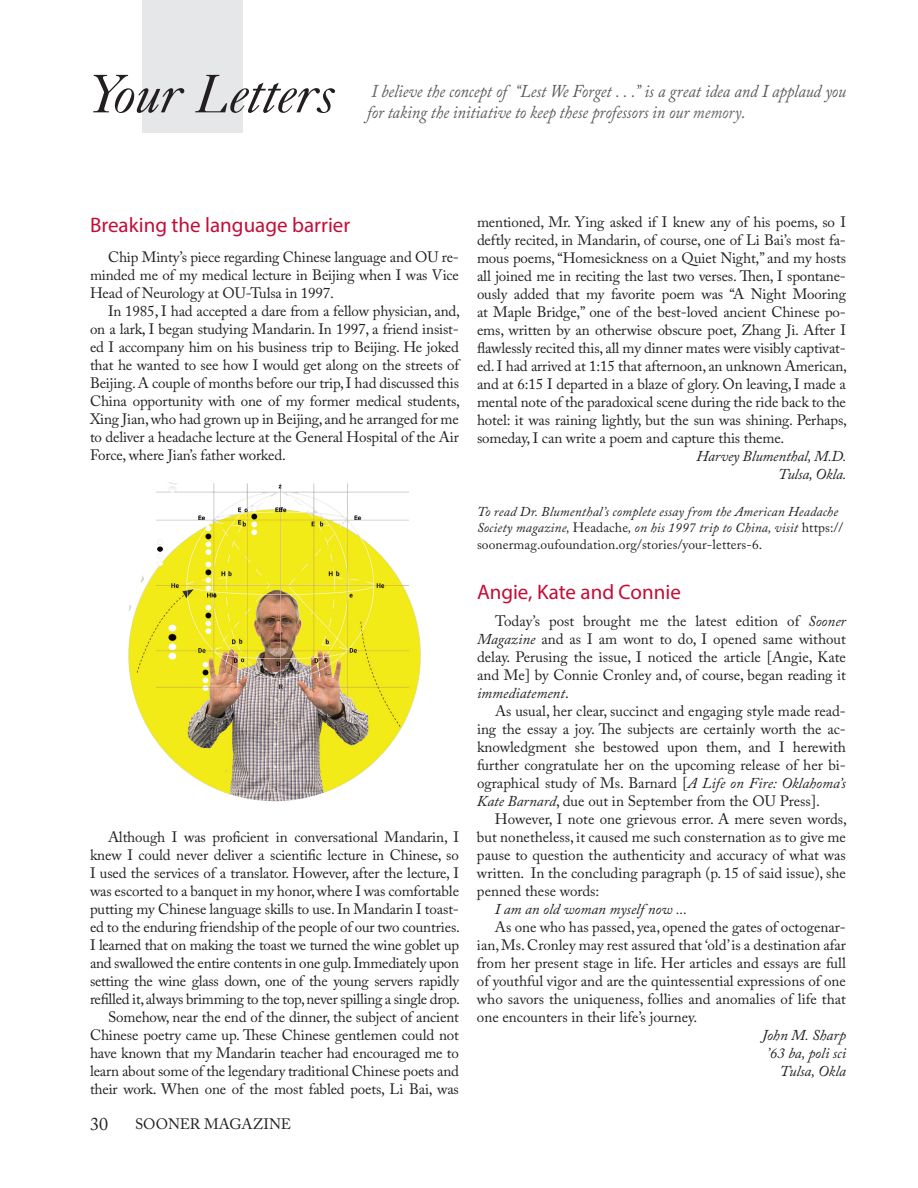
<style>
.page{position:relative;width:918px;height:1188px;background:#fff}
.page>*{position:absolute;margin:0;border:0;box-sizing:border-box;transform-origin:0 0}
.LettersSig{font:italic 54px "Caslon 540 BT";color:#231f20}
.LettersHead{font:21px "Myriad Pro";color:#c40c37}
.BodyText{font:italic 18px/21px "Adobe Caslon Pro";color:#57585a;scale:.9 1}
.t1{font:18px "Adobe Caslon Pro";color:#231f20}
.BodyText-2{font:15px/18px "Adobe Caslon Pro";letter-spacing:-.01em;color:#231f20;text-align:justify}
.LettersSig-2{font:italic 15px "Adobe Caslon Pro";letter-spacing:-.01em;color:#231f20}
.BodyText-3{font:italic 15px "Adobe Caslon Pro";color:#231f20}
.t2{font:italic 13.5px/16.2px "Adobe Caslon Pro";letter-spacing:.01em;color:#231f20}
.s1{color:#636366}
.s2{font-style:normal}
.s3{font-style:italic}
</style>
<div class="page">
<div style="left:143px;top:0;width:100px;height:132px;background:#e6e7e9"></div>
<img style="left:128px;top:482px;width:293px;height:320px">
<p class="LettersSig" style="left:90px;top:60px;width:246px">Your Letters</p>
<p class="BodyText" style="left:367px;top:80px;width:534px"><span class="s1">I</span> believe the concept of “Lest We Forget . . .” is a great idea and I applaud you for taking the initiative to keep these professors in our <span class="s1">memory.</span></p>
<p class="LettersHead" style="left:90px;top:212px;width:262px">Breaking the language barrier</p>
<p class="BodyText-2" style="left:90px;top:248px;width:371px;text-indent:18px">Chip Minty’s piece regarding Chinese language and OU re&shy;minded me of my medical lecture in Beijing when I was Vice Head of Neurology at OU-Tulsa in 1997.</p>
<p class="BodyText-2" style="left:90px;top:302px;width:372px;text-indent:18px">In 1985, I had accepted a dare from a fellow physician, and, on a lark, I began studying Mandarin. In 1997, a friend insist&shy;ed I accompany him on his business trip to Beijing. He joked that he wanted to see how I would get along on the streets of Beijing. A couple of months before our trip, I had discussed this China opportunity with one of my former medical students, Xing Jian, who had grown up in Beijing, and he arranged for me to deliver a headache lecture at the General Hospital of the Air Force, where Jian’s father worked.</p>
<p class="BodyText-2" style="left:90px;top:828px;width:372px;text-indent:18px">Although I was proficient in conversational Mandarin, I knew I could never deliver a scientific lecture in Chinese, so I used the services of a translator. However, after the lecture, I was escorted to a banquet in my honor, where I was comfortable putting my Chinese language skills to use. In Mandarin I toast&shy;ed to the enduring friendship of the people of our two countries.<br>I learned that on making the toast we turned the wine goblet up and swallowed the entire contents in one gulp. Immediately upon setting the wine glass down, one of the young servers rapidly refilled it, always brimming to the top, never spilling a single drop.</p>
<p class="BodyText-2" style="left:90px;top:1008px;width:371px;text-indent:18px">Somehow, near the end of the dinner, the subject of ancient Chinese poetry came up. These Chinese gentlemen could not have known that my Mandarin teacher had encouraged me to learn about some of the legendary traditional Chinese poets and their work. When one of the most fabled poets, Li Bai, was</p>
<p class="t1" style="left:90px;top:1113px;width:19px">30</p>
<p class="BodyText-2" style="left:135px;top:1115px;width:158px">SOONER MAGAZINE</p>
<p class="BodyText-2" style="left:477px;top:213px;width:372px">mentioned, Mr. Ying asked if I knew any of his poems, so I deftly recited, in Mandarin, of course, one of Li Bai’s most fa&shy;mous poems, “Homesickness on a Quiet Night,” and my hosts all joined me in reciting the last two verses. Then, I spontane&shy;ously added that my favorite poem was “A Night Mooring at Maple Bridge,” one of the best-loved ancient Chinese po&shy;ems, written by an otherwise obscure poet, Zhang Ji. After I flawlessly recited this, all my dinner mates were visibly captivat&shy;ed. I had arrived at 1:15 that afternoon, an unknown American, and at 6:15 I departed in a blaze of glory. On leaving, I made a mental note of the paradoxical scene during the ride back to the hotel: it was raining lightly, but the sun was shining. Perhaps, someday, I can write a poem and capture this theme.</p>
<p class="LettersSig-2" style="left:697px;top:447px;width:151px">Harvey Blumenthal, M.D.</p>
<p class="LettersSig-2" style="left:778px;top:465px;width:70px">Tulsa, Okla.</p>
<p class="t2" style="left:477px;top:503px;width:368px">To read Dr. Blumenthal’s complete essay from the American Headache<br>Society magazine, <span class="s2">Headache</span>, on his 1997 trip to China, visit <span class="s2">https:// soonermag.oufoundation.org/stories/your-letters-6.</span></p>
<p class="LettersHead" style="left:477px;top:579px;width:205px">Angie, Kate and Connie</p>
<p class="BodyText-2" style="left:477px;top:612px;width:371px;text-indent:18px">Today’s post brought me the latest edition of <span class="s3">Sooner Magazine</span> and as I am wont to do, I opened same without delay. Perusing the issue, I noticed the article [Angie, Kate and Me] by Connie Cronley and, of course, began reading it <span class="s3">immediatement</span>.</p>
<p class="BodyText-2" style="left:477px;top:702px;width:371px;text-indent:18px">As usual, her clear, succinct and engaging style made read&shy;ing the essay a joy. The subjects are certainly worth the ac&shy;knowledgment she bestowed upon them, and I herewith further congratulate her on the upcoming release of her bi&shy;ographical study of Ms. Barnard [<span class="s3">A Life on Fire: Oklahoma’s Kate Barnard</span>, due out in September from the OU Press].</p>
<p class="BodyText-2" style="left:477px;top:810px;width:372px;text-indent:18px">However, I note one grievous error. A mere seven words, but nonetheless, it caused me such consternation as to give me pause to question the authenticity and accuracy of what was written. In the concluding paragraph (p. 15 of said issue), she penned these words:</p>
<p class="BodyText-3" style="left:495px;top:900px;width:194px">I am an old woman myself now ...</p>
<p class="BodyText-2" style="left:477px;top:918px;width:371px;text-indent:18px">As one who has passed, yea, opened the gates of octogenar&shy;ian, Ms. Cronley may rest assured that ‘old’ is a destination afar from her present stage in life. Her articles and essays are full of youthful vigor and are the quintessential expressions of one who savors the uniqueness, follies and anomalies of life that one encounters in their life’s journey.</p>
<p class="LettersSig-2" style="left:762px;top:1026px;width:85px">John M. Sharp</p>
<p class="LettersSig-2" style="left:767px;top:1044px;width:80px">’63 ba, poli sci</p>
<p class="LettersSig-2" style="left:780px;top:1062px;width:68px">Tulsa, Okla</p>
</div>
